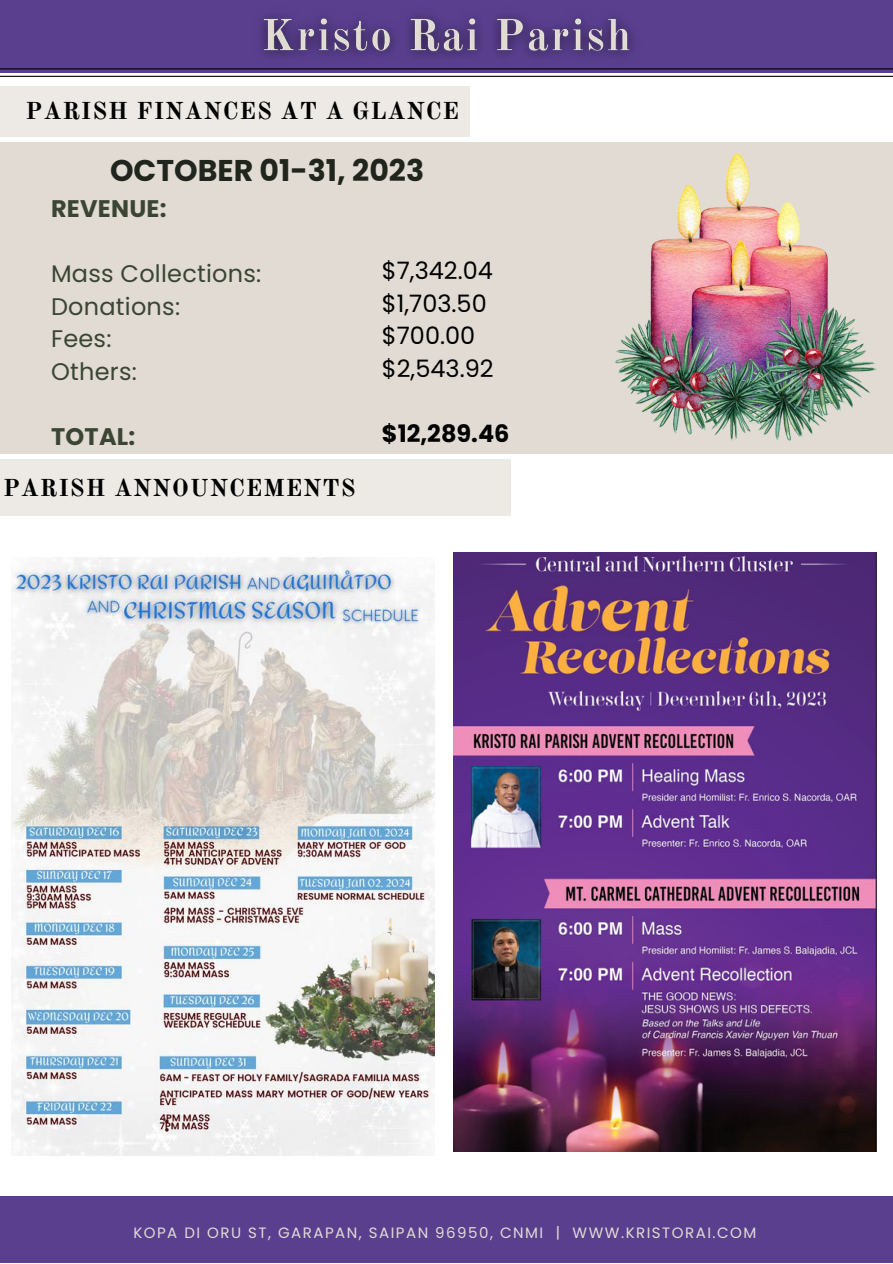
<style>
.page{position:relative;width:893px;height:1264px;background:#fff}
.page>*{position:absolute;margin:0;border:0;box-sizing:border-box;transform-origin:0 0}
.t1{font:700 30px "Poppins";color:#20261d}
.t2{font:700 24px "Old Standard";letter-spacing:.04em;color:#000}
.t3{font:24px "Poppins";letter-spacing:.01em;color:#3a4633}
.t4{font:24px "Poppins";color:#000}
.t5{font:700 24px "Poppins";letter-spacing:.01em;color:#3a4633}
.t6{font:700 24px "Poppins";color:#000}
.t7{font:15px "Poppins";letter-spacing:.1em;color:#e1dbd3}
</style>
<div class="page">
<div style="left:0;top:142px;width:892px;height:311px;background:#e1dbd3"></div>
<div style="left:0;top:1196px;width:892px;height:66px;background:#5a3f8f"></div>
<hr style="left:0;top:76px;width:892px;height:1px;background:#000">
<div style="left:0;top:0;width:892px;height:72px;background:#5a3f8f"></div>
<hr style="left:0;top:68px;width:892px;height:1px;background:#000">
<div style="left:0;top:86px;width:470px;height:51px;background:#edeae5"></div>
<div style="left:0;top:459px;width:510px;height:57px;background:#edeae5"></div>
<img style="left:615px;top:154px;width:261px;height:286px">
<img style="left:11px;top:557px;width:423px;height:598px">
<img style="left:244px;top:15px;width:407px;height:55px">
<img style="left:453px;top:553px;width:423px;height:598px">
<p class="t2" style="left:26px;top:96px;width:435px">PARISH FINANCES AT A GLANCE</p>
<p class="t1" style="left:110px;top:149px;width:315px">OCTOBER 01-31, 2023</p>
<p class="t5" style="left:51px;top:191px;width:117px">REVENUE:</p>
<p class="t3" style="left:51px;top:257px;width:212px">Mass Collections:</p>
<p class="t3" style="left:51px;top:289px;width:130px">Donations:</p>
<p class="t3" style="left:51px;top:322px;width:62px">Fees:</p>
<p class="t3" style="left:51px;top:354px;width:87px">Others:</p>
<p class="t5" style="left:51px;top:420px;width:86px">TOTAL:</p>
<p class="t2" style="left:3px;top:473px;width:354px">PARISH ANNOUNCEMENTS</p>
<p class="t4" style="left:382px;top:254px;width:112px">$7,342.04</p>
<p class="t4" style="left:382px;top:286px;width:106px">$1,703.50</p>
<p class="t4" style="left:382px;top:319px;width:95px">$700.00</p>
<p class="t4" style="left:382px;top:351px;width:113px">$2,543.92</p>
<p class="t6" style="left:382px;top:417px;width:129px">$12,289.46</p>
<p class="t7" style="left:133px;top:1222px;width:624px">KOPA DI ORU ST, GARAPAN, SAIPAN 96950, CNMI | WWW.KRISTORAI.COM</p>
</div>
